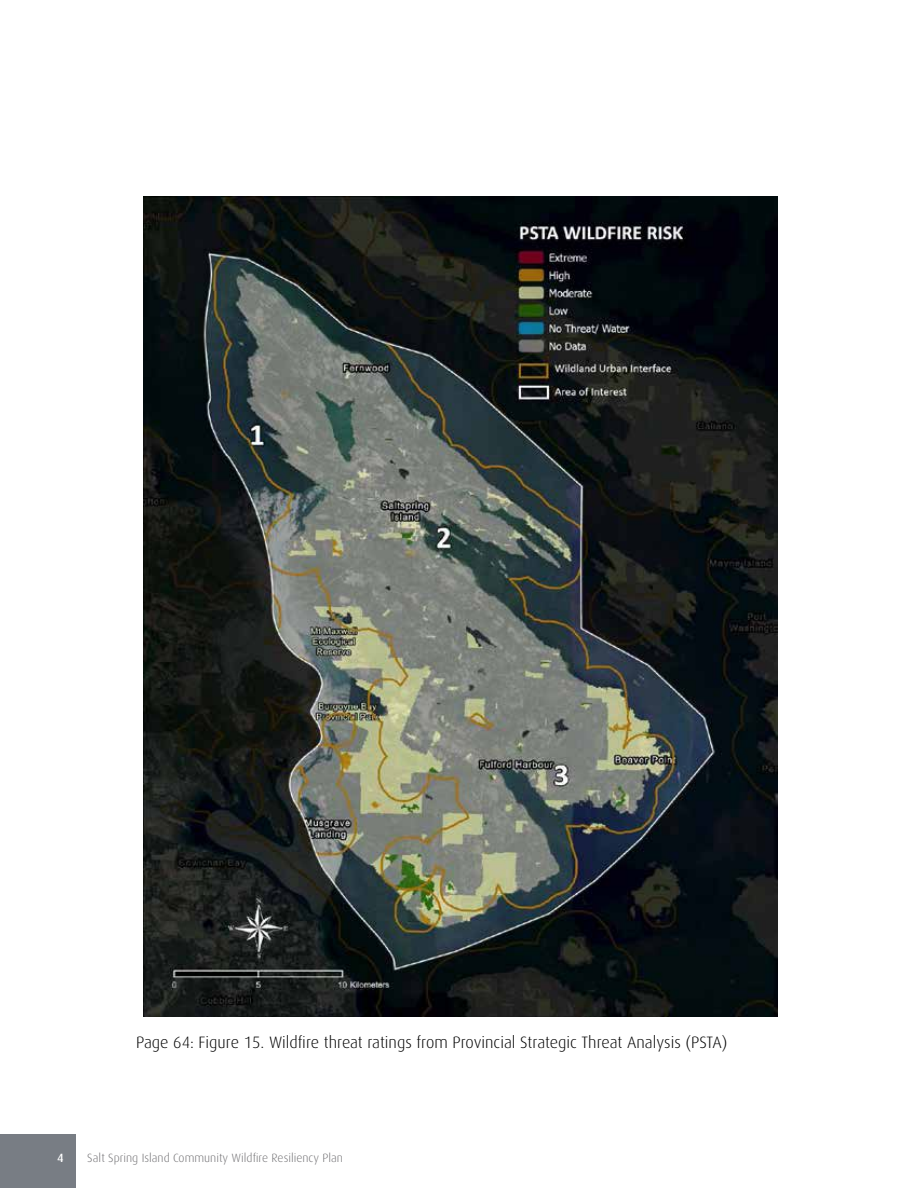
<style>
.page{position:relative;width:918px;height:1188px;background:#fff}
.page>*{position:absolute;margin:0;border:0;box-sizing:border-box;transform-origin:0 0}
.t1{font:300 16.5px "Dax OT";color:#000}
.t2{font:300 12px "Dax OT";color:#717073}
.t3{font:500 12px "Dax OT";color:#fff}
</style>
<div class="page">
<div style="left:0;top:1134px;width:76px;height:54px;background:#787d84"></div>
<img style="left:143px;top:196px;width:634px;height:821px">
<p class="t1" style="left:136px;top:1027px;width:593px">Page 64: Figure 15. Wildfire threat ratings from Provincial Strategic Threat Analysis (PSTA)</p>
<p class="t3" style="left:57px;top:1146px;width:8px">4</p>
<p class="t2" style="left:87px;top:1146px;width:257px">Salt Spring Island Community Wildfire Resiliency Plan</p>
</div>
